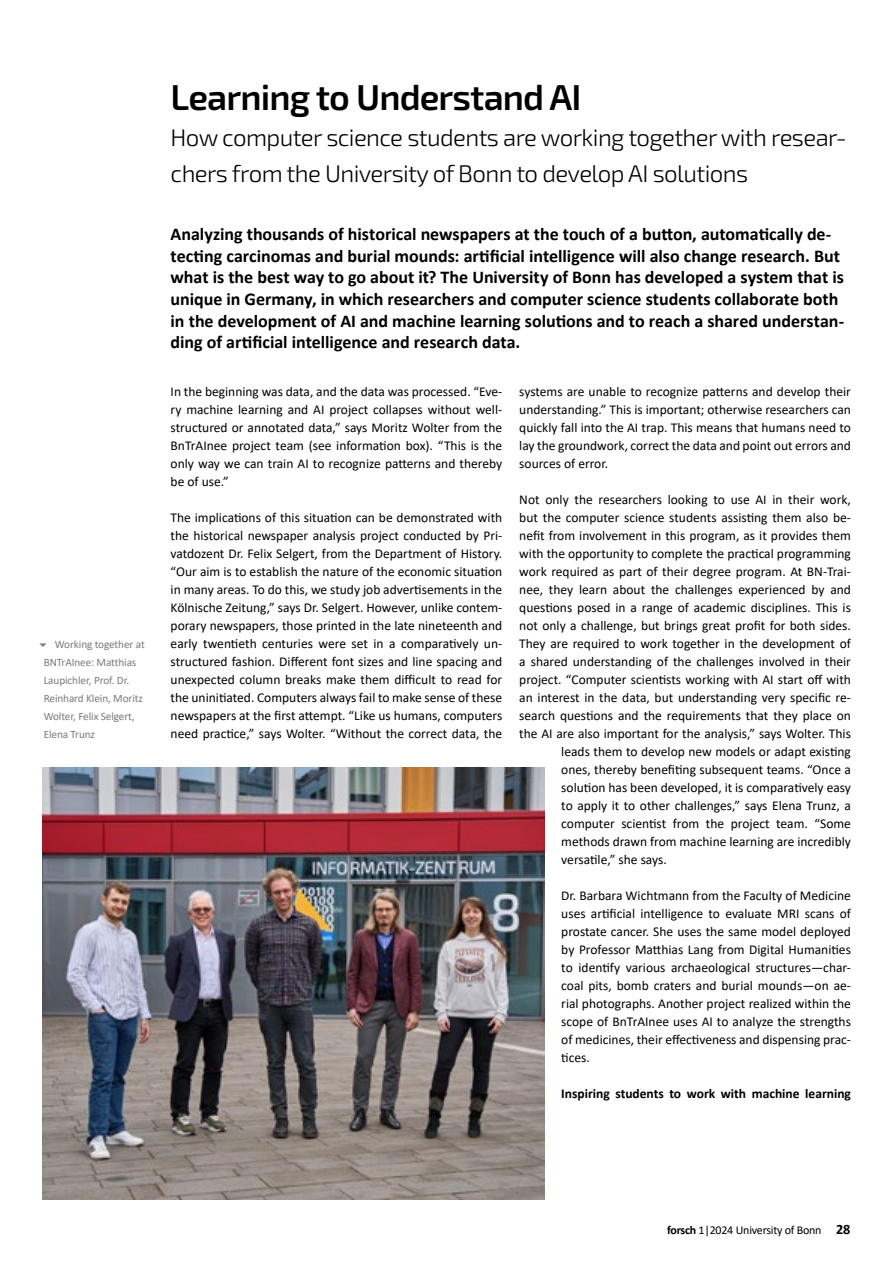
<style>
.page{position:relative;width:893px;height:1263px;background:#fff}
.page>*{position:absolute;margin:0;border:0;box-sizing:border-box;transform-origin:0 0}
.t1{font:600 36px "Exo 2";letter-spacing:-.025em;color:#000}
.t2{font:300 24px/36px "Exo 2";letter-spacing:-.025em;color:#000}
.t3{font:700 18px/21.6px "Calibri";color:#000}
.t4{font:13.5px/18px "Calibri";color:#000;text-align:justify}
.t5{font:700 13.5px "Calibri";color:#000}
.t6{font:12px "Calibri";letter-spacing:-.02em;color:#000}
.t7{font:11.25px/18px "Calibri";letter-spacing:-.01em;color:#7c7b7b}
.s1{font-weight:700}
.s2{font-weight:700;font-size:14.25px}
</style>
<div class="page">
<img style="left:43px;top:767px;width:501px;height:432px">
<p class="t7" style="left:44px;top:635px;width:103px;text-indent:11px">Working together at<br>BNTrAInee: Matthias<br>Laupichler, Prof. Dr.<br>Reinhard Klein, Moritz<br>Wolter, Felix Selgert,<br>Elena Trunz</p>
<h1 class="t1" style="left:171px;top:76px;width:412px">Learning to Understand AI</h1>
<h2 class="t2" style="left:171px;top:120px;width:678px">How computer science students are working together with resear&shy;chers from the University of Bonn to develop AI solutions</h2>
<p class="t3" style="left:171px;top:223px;width:675px">Analyzing thousands of historical newspapers at the touch of a button, automatically de&shy;tecting carcinomas and burial mounds: artificial intelligence will also change research. But what is the best way to go about it? The University of Bonn has developed a system that is unique in Germany, in which researchers and computer science students collaborate both in the development of AI and machine learning solutions and to reach a shared understan&shy;ding of artificial intelligence and research data.</p>
<p class="t4" style="left:171px;top:382px;width:333px">In the beginning was data, and the data was processed. “Eve&shy;ry machine learning and AI project collapses without well&shy;structured or annotated data,” says Moritz Wolter from the BnTrAInee project team (see information box). “This is the only way we can train AI to recognize patterns and thereby be of use.”</p>
<p class="t4" style="left:171px;top:508px;width:333px">The implications of this situation can be demonstrated with the historical newspaper analysis project conducted by Pri&shy;vatdozent Dr. Felix Selgert, from the Department of History. “Our aim is to establish the nature of the economic situation in many areas. To do this, we study job advertisements in the Kölnische Zeitung,” says Dr. Selgert. However, unlike contem&shy;porary newspapers, those printed in the late nineteenth and early twentieth centuries were set in a comparatively un&shy;structured fashion. Different font sizes and line spacing and unexpected column breaks make them difficult to read for the uninitiated. Computers always fail to make sense of these newspapers at the first attempt. “Like us humans, computers need practice,” says Wolter. “Without the correct data, the</p>
<p class="t4" style="left:519px;top:382px;width:333px">systems are unable to recognize patterns and develop their understanding.” This is important; otherwise researchers can quickly fall into the AI trap. This means that humans need to lay the groundwork, correct the data and point out errors and sources of error.</p>
<p class="t4" style="left:519px;top:490px;width:333px">Not only the researchers looking to use AI in their work,</p>
<p class="t4" style="left:519px;top:508px;width:333px">but the computer science students assisting them also be-</p>
<p class="t4" style="left:519px;top:526px;width:333px">nefit from involvement in this program, as it provides them</p>
<p class="t4" style="left:519px;top:544px;width:333px">with the opportunity to complete the practical programming</p>
<p class="t4" style="left:519px;top:562px;width:333px">work required as part of their degree program. At BN-Trai-</p>
<p class="t4" style="left:519px;top:580px;width:333px">nee, they learn about the challenges experienced by and</p>
<p class="t4" style="left:519px;top:598px;width:333px">questions posed in a range of academic disciplines. This is</p>
<p class="t4" style="left:519px;top:616px;width:333px">not only a challenge, but brings great profit for both sides.</p>
<p class="t4" style="left:519px;top:634px;width:333px">They are required to work together in the development of</p>
<p class="t4" style="left:519px;top:652px;width:333px">a shared understanding of the challenges involved in their</p>
<p class="t4" style="left:519px;top:670px;width:333px">project. “Computer scientists working with AI start off with</p>
<p class="t4" style="left:519px;top:688px;width:333px">an interest in the data, but understanding very specific re-</p>
<p class="t4" style="left:519px;top:706px;width:333px">search questions and the requirements that they place on</p>
<p class="t4" style="left:519px;top:724px;width:333px">the AI are also important for the analysis,” says Wolter. This</p>
<p class="t4" style="left:561px;top:742px;width:291px">leads them to develop new models or adapt existing</p>
<p class="t4" style="left:561px;top:760px;width:291px">ones, thereby benefiting subsequent teams. “Once a</p>
<p class="t4" style="left:561px;top:778px;width:291px">solution has been developed, it is comparatively easy</p>
<p class="t4" style="left:561px;top:796px;width:291px">to apply it to other challenges,” says Elena Trunz, a</p>
<p class="t4" style="left:561px;top:814px;width:291px">computer scientist from the project team. “Some</p>
<p class="t4" style="left:561px;top:832px;width:291px">methods drawn from machine learning are incredibly</p>
<p class="t4" style="left:561px;top:850px;width:107px">versatile,” she says.</p>
<p class="t4" style="left:561px;top:886px;width:291px">Dr. Barbara Wichtmann from the Faculty of Medicine uses artificial intelligence to evaluate MRI scans of prostate cancer. She uses the same model deployed by Professor Matthias Lang from Digital Humanities to identify various archaeological structures—char&shy;coal pits, bomb craters and burial mounds—on ae&shy;rial photographs. Another project realized within the scope of BnTrAInee uses AI to analyze the strengths of medicines, their effectiveness and dispensing prac&shy;tices.</p>
<p class="t5" style="left:561px;top:1084px;width:291px">Inspiring students to work with machine learning</p>
<p class="t6" style="left:667px;top:1222px;width:185px"><span class="s1">forsch</span> 1|2024 University of Bonn <span class="s2">28</span></p>
</div>
